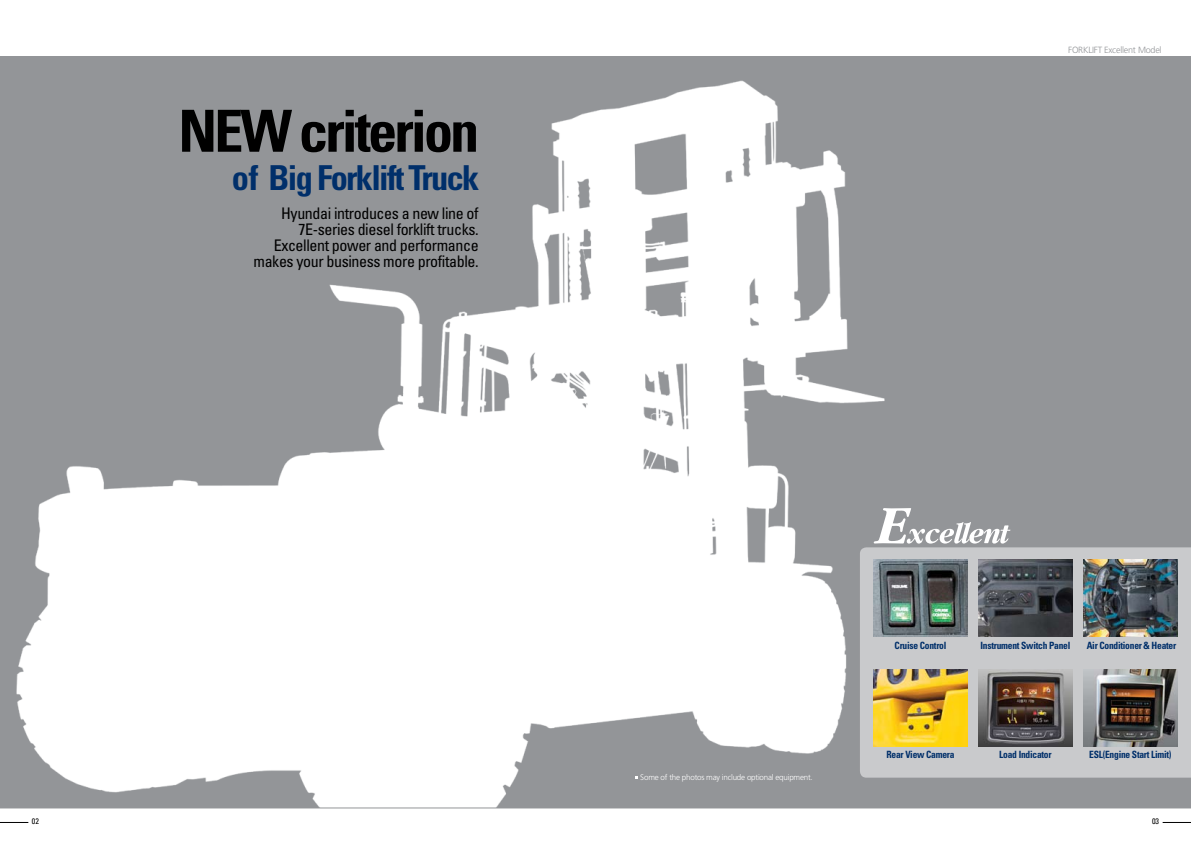
<style>
.page{position:relative;width:1191px;height:842px;background:#fff}
.page>*{position:absolute;margin:0;border:0;box-sizing:border-box;transform-origin:0 0}
.t1{font:700 condensed 58.1px "Univers";letter-spacing:-.05em;color:#000}
.t2{font:700 condensed 34.4px "Univers";letter-spacing:-.05em;color:#002f6a}
.t3{font:condensed 16px/16px "Univers";letter-spacing:-.025em;color:#000;text-align:right}
.t4{font:700 condensed 10px "Univers";letter-spacing:-.025em;color:#002f6a;scale:.95 1}
.t5{font:300 9px "Frutiger";letter-spacing:-.025em;color:#939598}
.t6{font:300 8px "Frutiger";letter-spacing:-.025em;color:#fff}
.t7{font:condensed 8px "Univers";color:#000}
</style>
<div class="page">
<img style="left:0;top:57px;width:1191px;height:750px">
<hr style="left:0;top:56px;width:1191px;height:1px;background:#939598">
<hr style="left:0;top:807px;width:1191px;height:1px;background:#939598">
<svg style="left:856px;top:543px;width:335px;height:239px"></svg>
<img style="left:873px;top:560px;width:94px;height:76px">
<img style="left:873px;top:669px;width:94px;height:77px">
<img style="left:978px;top:560px;width:94px;height:76px">
<img style="left:978px;top:669px;width:94px;height:77px">
<img style="left:1083px;top:560px;width:94px;height:76px">
<img style="left:1083px;top:669px;width:94px;height:77px">
<svg style="left:1162px;top:822px;width:29px;height:1px"></svg>
<svg style="left:0;top:822px;width:28px;height:1px"></svg>
<svg style="left:871px;top:505px;width:142px;height:41px"></svg>
<h1 class="t1" style="left:178px;top:95px;width:302px">NEW criterion</h1>
<h2 class="t2" style="left:232px;top:157px;width:249px">of Big Forklift Truck</h2>
<p class="t3" style="left:253px;top:205px;width:227px">Hyundai introduces a new line of 7E-series diesel forklift trucks.<br>Excellent power and performance makes your business more profitable.</p>
<p class="t5" style="left:1068px;top:44px;width:95px">FORKLIFT Excellent Model</p>
<p class="t6" style="left:640px;top:772px;width:174px">Some of the photos may include optional equipment.</p>
<p class="t4" style="left:894px;top:639px;width:56px">Cruise Control</p>
<p class="t4" style="left:980px;top:639px;width:96px">Instrument Switch Panel</p>
<p class="t4" style="left:1086px;top:639px;width:96px">Air Conditioner &amp; Heater</p>
<p class="t4" style="left:886px;top:748px;width:73px">Rear View Camera</p>
<p class="t4" style="left:999px;top:748px;width:57px">Load Indicator</p>
<p class="t4" style="left:1089px;top:748px;width:88px">ESL(Engine Start Limit)</p>
<p class="t7" style="left:32px;top:816px;width:9px">02</p>
<p class="t7" style="left:1152px;top:816px;width:9px">03</p>
</div>
